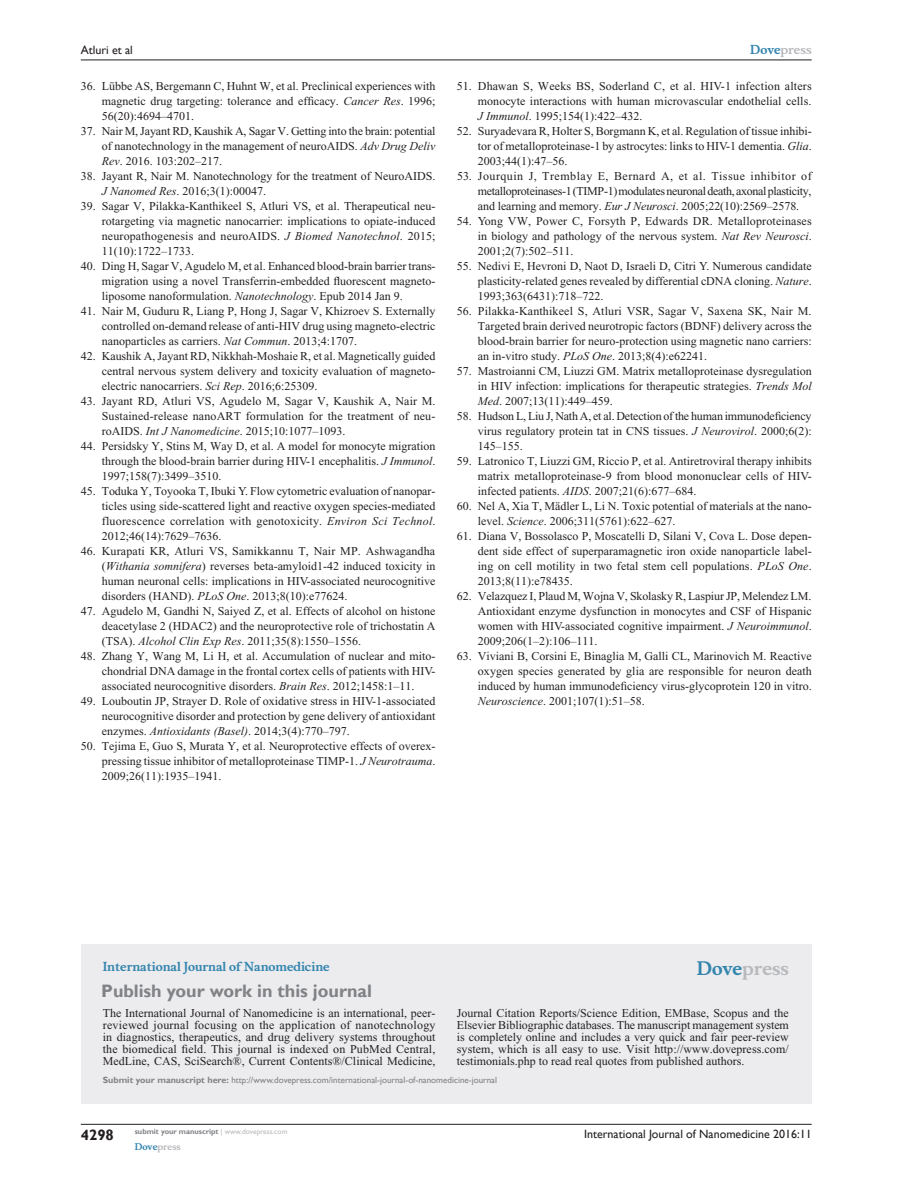
<style>
.page{position:relative;width:918px;height:1188px;background:#fff}
.page>*{position:absolute;margin:0;border:0;box-sizing:border-box;transform-origin:0 0}
.PromBx-H1{font:700 18px "Gill Sans";color:#808285}
.PromBx-Brand{font:700 18px "Musee";color:#b8b9bc}
.t1{font:700 15px "Gill Sans";color:#231f20}
.RefNL2{font:12px/15px "Times New Roman";color:#231f20;text-align:justify}
.PromBx-Tx{font:12px/12px "Times New Roman";color:#231f20;text-align:justify}
.t2{font:12px "Gill Sans";color:#231f20}
.PromBx-JrnlName{font:700 12px "Musee";color:#3485ae}
.t3{font:700 12px "Musee";color:#b8b9bc}
.PromBx-SubmitMssWebA{font:9px "Gill Sans";color:#808285}
.t4{font:700 9px "Musee";color:#b8b9bc}
.t5{font:700 7.5px "Gill Sans";color:#808285}
.s1{font-style:italic}
.s2{color:#3485ae}
.s3{font-weight:700}
.s4{font-weight:400;color:#b8b9bc}
</style>
<div class="page">
<div style="left:81px;top:944px;width:731px;height:159px;background:#ececee"></div>
<hr style="left:81px;top:1124px;width:731px;height:1px;background:#231f20">
<hr style="left:81px;top:60px;width:731px;height:1px;background:#231f20">
<p class="t2" style="left:81px;top:43px;width:54px">Atluri et al</p>
<p class="RefNL2" style="left:102px;top:79px;width:335px;text-indent:-21px">36. Lübbe AS, Bergemann C, Huhnt W, et al. Preclinical experiences with magnetic drug targeting: tolerance and efficacy. <span class="s1">Cancer Res</span>. 1996; 56(20):4694–4701.</p>
<p class="RefNL2" style="left:102px;top:124px;width:335px;text-indent:-21px">37. Nair M, Jayant RD, Kaushik A, Sagar V. Getting into the brain: potential of nanotechnology in the management of neuroAIDS. <span class="s1">Adv Drug Deliv Rev</span>. 2016. 103:202–217.</p>
<p class="RefNL2" style="left:102px;top:169px;width:335px;text-indent:-21px">38. Jayant R, Nair M. Nanotechnology for the treatment of NeuroAIDS.<br><span class="s1">J Nanomed Res</span>. 2016;3(1):00047.</p>
<p class="RefNL2" style="left:102px;top:199px;width:335px;text-indent:-21px">39. Sagar V, Pilakka-Kanthikeel S, Atluri VS, et al. Therapeutical neu&shy;rotargeting via magnetic nanocarrier: implications to opiate-induced neuropathogenesis and neuroAIDS. <span class="s1">J Biomed Nanotechnol</span>. 2015; 11(10):1722–1733.</p>
<p class="RefNL2" style="left:102px;top:259px;width:335px;text-indent:-21px">40. Ding H, Sagar V, Agudelo M, et al. Enhanced blood-brain barrier trans&shy;migration using a novel Transferrin-embedded fluorescent magneto&shy;liposome nanoformulation. <span class="s1">Nanotechnology</span>. Epub 2014 Jan 9.</p>
<p class="RefNL2" style="left:102px;top:304px;width:335px;text-indent:-21px">41. Nair M, Guduru R, Liang P, Hong J, Sagar V, Khizroev S. Externally controlled on-demand release of anti-HIV drug using magneto-electric nanoparticles as carriers. <span class="s1">Nat Commun</span>. 2013;4:1707.</p>
<p class="RefNL2" style="left:102px;top:349px;width:335px;text-indent:-21px">42. Kaushik A, Jayant RD, Nikkhah-Moshaie R, et al. Magnetically guided central nervous system delivery and toxicity evaluation of magneto&shy;electric nanocarriers. <span class="s1">Sci Rep</span>. 2016;6:25309.</p>
<p class="RefNL2" style="left:102px;top:394px;width:335px;text-indent:-21px">43. Jayant RD, Atluri VS, Agudelo M, Sagar V, Kaushik A, Nair M.<br>Sustained-release nanoART formulation for the treatment of neu&shy;roAIDS. <span class="s1">Int J Nanomedicine</span>. 2015;10:1077–1093.</p>
<p class="RefNL2" style="left:102px;top:439px;width:335px;text-indent:-21px">44. Persidsky Y, Stins M, Way D, et al. A model for monocyte migration through the blood-brain barrier during HIV-1 encephalitis. <span class="s1">J Immunol</span>.<br>1997;158(7):3499–3510.</p>
<p class="RefNL2" style="left:102px;top:484px;width:335px;text-indent:-21px">45. Toduka Y, Toyooka T, Ibuki Y. Flow cytometric evaluation of nanopar&shy;ticles using side-scattered light and reactive oxygen species-mediated fluorescence correlation with genotoxicity. <span class="s1">Environ Sci Technol</span>.<br>2012;46(14):7629–7636.</p>
<p class="RefNL2" style="left:102px;top:544px;width:335px;text-indent:-21px">46. Kurapati KR, Atluri VS, Samikkannu T, Nair MP. Ashwagandha (<span class="s1">Withania somnifera</span>) reverses beta-amyloid1-42 induced toxicity in human neuronal cells: implications in HIV-associated neurocognitive disorders (HAND). <span class="s1">PLoS One</span>. 2013;8(10):e77624.</p>
<p class="RefNL2" style="left:102px;top:604px;width:335px;text-indent:-21px">47. Agudelo M, Gandhi N, Saiyed Z, et al. Effects of alcohol on histone deacetylase 2 (HDAC2) and the neuroprotective role of trichostatin A (TSA). <span class="s1">Alcohol Clin Exp Res</span>. 2011;35(8):1550–1556.</p>
<p class="RefNL2" style="left:102px;top:649px;width:335px;text-indent:-21px">48. Zhang Y, Wang M, Li H, et al. Accumulation of nuclear and mito&shy;chondrial DNA damage in the frontal cortex cells of patients with HIV&shy;associated neurocognitive disorders. <span class="s1">Brain Res</span>. 2012;1458:1–11.</p>
<p class="RefNL2" style="left:102px;top:694px;width:335px;text-indent:-21px">49. Louboutin JP, Strayer D. Role of oxidative stress in HIV-1-associated neurocognitive disorder and protection by gene delivery of antioxidant enzymes. <span class="s1">Antioxidants (Basel)</span>. 2014;3(4):770–797.</p>
<p class="RefNL2" style="left:102px;top:739px;width:335px;text-indent:-21px">50. Tejima E, Guo S, Murata Y, et al. Neuroprotective effects of overex&shy;pressing tissue inhibitor of metalloproteinase TIMP-1. <span class="s1">J Neurotrauma</span>.<br>2009;26(11):1935–1941.</p>
<p class="t3" style="left:750px;top:43px;width:63px"><span class="s2">Dove</span>press</p>
<p class="RefNL2" style="left:478px;top:79px;width:335px;text-indent:-21px">51. Dhawan S, Weeks BS, Soderland C, et al. HIV-1 infection alters monocyte interactions with human microvascular endothelial cells.<br><span class="s1">J Immunol</span>. 1995;154(1):422–432.</p>
<p class="RefNL2" style="left:478px;top:124px;width:335px;text-indent:-21px">52. Suryadevara R, Holter S, Borgmann K, et al. Regulation of tissue inhibi&shy;tor of metalloproteinase-1 by astrocytes: links to HIV-1 dementia. <span class="s1">Glia</span>.<br>2003;44(1):47–56.</p>
<p class="RefNL2" style="left:478px;top:169px;width:335px;text-indent:-21px">53. Jourquin J, Tremblay E, Bernard A, et al. Tissue inhibitor of metalloproteinases-1 (TIMP-1) modulates neuronal death, axonal plasticity, and learning and memory. <span class="s1">Eur J Neurosci</span>. 2005;22(10):2569–2578.</p>
<p class="RefNL2" style="left:478px;top:214px;width:335px;text-indent:-21px">54. Yong VW, Power C, Forsyth P, Edwards DR. Metalloproteinases in biology and pathology of the nervous system. <span class="s1">Nat Rev Neurosci</span>.<br>2001;2(7):502–511.</p>
<p class="RefNL2" style="left:478px;top:259px;width:335px;text-indent:-21px">55. Nedivi E, Hevroni D, Naot D, Israeli D, Citri Y. Numerous candidate plasticity-related genes revealed by differential cDNA cloning. <span class="s1">Nature</span>.<br>1993;363(6431):718–722.</p>
<p class="RefNL2" style="left:478px;top:304px;width:335px;text-indent:-21px">56. Pilakka-Kanthikeel S, Atluri VSR, Sagar V, Saxena SK, Nair M.<br>Targeted brain derived neurotropic factors (BDNF) delivery across the blood-brain barrier for neuro-protection using magnetic nano carriers: an in-vitro study. <span class="s1">PLoS One</span>. 2013;8(4):e62241.</p>
<p class="RefNL2" style="left:478px;top:364px;width:335px;text-indent:-21px">57. Mastroianni CM, Liuzzi GM. Matrix metalloproteinase dysregulation in HIV infection: implications for therapeutic strategies. <span class="s1">Trends Mol Med</span>. 2007;13(11):449–459.</p>
<p class="RefNL2" style="left:478px;top:409px;width:335px;text-indent:-21px">58. Hudson L, Liu J, Nath A, et al. Detection of the human immunodeficiency virus regulatory protein tat in CNS tissues. <span class="s1">J Neurovirol</span>. 2000;6(2):<br>145–155.</p>
<p class="RefNL2" style="left:478px;top:454px;width:335px;text-indent:-21px">59. Latronico T, Liuzzi GM, Riccio P, et al. Antiretroviral therapy inhibits matrix metalloproteinase-9 from blood mononuclear cells of HIV&shy;infected patients. <span class="s1">AIDS</span>. 2007;21(6):677–684.</p>
<p class="RefNL2" style="left:478px;top:499px;width:335px;text-indent:-21px">60. Nel A, Xia T, Mädler L, Li N. Toxic potential of materials at the nano&shy;level. <span class="s1">Science</span>. 2006;311(5761):622–627.</p>
<p class="RefNL2" style="left:478px;top:529px;width:335px;text-indent:-21px">61. Diana V, Bossolasco P, Moscatelli D, Silani V, Cova L. Dose depen&shy;dent side effect of superparamagnetic iron oxide nanoparticle label&shy;ing on cell motility in two fetal stem cell populations. <span class="s1">PLoS One</span>.<br>2013;8(11):e78435.</p>
<p class="RefNL2" style="left:478px;top:589px;width:335px;text-indent:-21px">62. Velazquez I, Plaud M, Wojna V, Skolasky R, Laspiur JP, Melendez LM.<br>Antioxidant enzyme dysfunction in monocytes and CSF of Hispanic women with HIV-associated cognitive impairment. <span class="s1">J Neuroimmunol</span>.<br>2009;206(1–2):106–111.</p>
<p class="RefNL2" style="left:478px;top:649px;width:336px;text-indent:-21px">63. Viviani B, Corsini E, Binaglia M, Galli CL, Marinovich M. Reactive oxygen species generated by glia are responsible for neuron death induced by human immunodeficiency virus-glycoprotein 120 in vitro.<br><span class="s1">Neuroscience</span>. 2001;107(1):51–58.</p>
<p class="PromBx-JrnlName" style="left:103px;top:959px;width:228px">International Journal of Nanomedicine</p>
<p class="PromBx-H1" style="left:101px;top:980px;width:272px">Publish your work in this journal</p>
<p class="PromBx-Brand" style="left:697px;top:958px;width:94px"><span class="s2">Dove</span>press</p>
<p class="PromBx-Tx" style="left:103px;top:1007px;width:334px">The International Journal of Nanomedicine is an international, peer&shy;reviewed journal focusing on the application of nanotechnology in diagnostics, therapeutics, and drug delivery systems throughout the biomedical field. This journal is indexed on PubMed Central, MedLine, CAS, SciSearch®, Current Contents®/Clinical Medicine,</p>
<p class="PromBx-Tx" style="left:457px;top:1007px;width:334px">Journal Citation Reports/Science Edition, EMBase, Scopus and the Elsevier Bibliographic databases. The manuscript management system is completely online and includes a very quick and fair peer-review system, which is all easy to use. Visit http://www.dovepress.com/ testimonials.php to read real quotes from published authors.</p>
<p class="PromBx-SubmitMssWebA" style="left:103px;top:1075px;width:396px"><span class="s3">Submit your manuscript here:</span> http://www.dovepress.com/international-journal-of-nanomedicine-journal</p>
<p class="t1" style="left:81px;top:1126px;width:35px">4298</p>
<p class="t5" style="left:135px;top:1127px;width:154px">submit your manuscript <span class="s4">| www.dovepress.com</span></p>
<p class="t4" style="left:135px;top:1141px;width:48px"><span class="s2">Dove</span>press</p>
<p class="t2" style="left:584px;top:1127px;width:229px">International Journal of Nanomedicine 2016:11</p>
</div>
